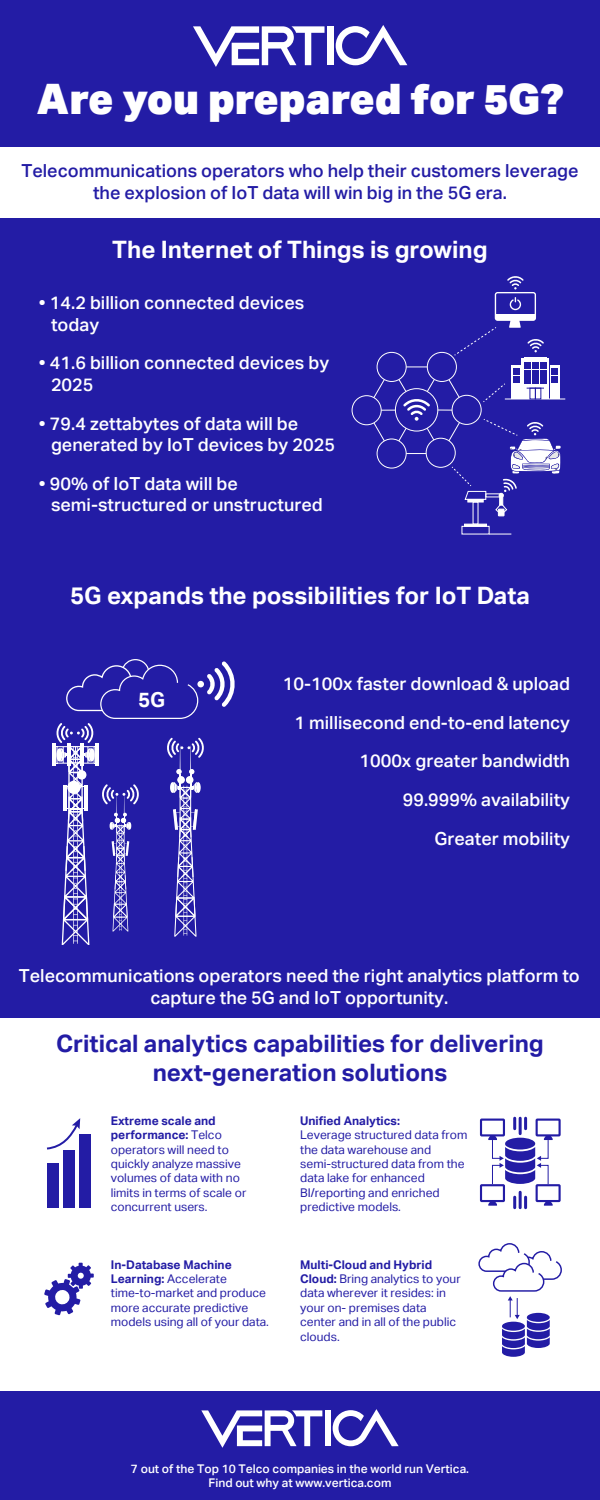
<style>
.page{position:relative;width:600px;height:1500px;background:#fff}
.page>*{position:absolute;margin:0;border:0;box-sizing:border-box;transform-origin:0 0}
.t1{font:900 42px "Aktiv Grotesk";letter-spacing:-.005em;color:#fff}
.t2{font:700 24px/28.8px "Aktiv Grotesk";color:#231ca5;text-align:center}
.t3{font:700 24px "Aktiv Grotesk";color:#fff}
.t4{font:700 20.6px "Aktiv Grotesk";color:#fff}
.t5{font:500 18px/21.6px "Aktiv Grotesk";color:#fff}
.t6{font:500 18px/21.6px "Aktiv Grotesk";color:#231ca5;text-align:center}
.t7{font:12px/14.4px "Aktiv Grotesk";color:#231ca5}
.t8{font:500 12px/14.4px "Aktiv Grotesk";color:#fff;text-align:center}
.t9{font:700 12px "Aktiv Grotesk";color:#231ca5}
.s1{font-weight:700}
</style>
<div class="page">
<div style="left:0;top:0;width:600px;height:146px;background:#231ca5"></div>
<div style="left:0;top:218px;width:600px;height:315px;background:#231ca5"></div>
<div style="left:0;top:524px;width:600px;height:493px;background:#231ca5"></div>
<div style="left:0;top:1392px;width:600px;height:108px;background:#231ca5"></div>
<div style="left:325px;top:1410px;width:6px;height:36px;background:#fff"></div>
<svg style="left:201px;top:1410px;width:121px;height:38px"></svg>
<svg style="left:333px;top:1409px;width:66px;height:37px"></svg>
<div style="left:327px;top:26px;width:6px;height:39px;background:#fff"></div>
<svg style="left:193px;top:26px;width:132px;height:41px"></svg>
<svg style="left:336px;top:25px;width:71px;height:40px"></svg>
<div style="left:352px;top:395px;width:30px;height:30px;border:1px solid #fff;border-radius:50%"></div>
<hr style="left:505px;top:399px;width:60px;height:1px;background:#fff">
<div style="left:464px;top:524px;width:23px;height:3px;background:#fff;border:1px solid #fff"></div>
<div style="left:473px;top:502px;width:5px;height:23px;border:1px solid #fff"></div>
<div style="left:498px;top:509px;width:6px;height:7px;border:1px solid #fff"></div>
<svg style="left:489px;top:534px;width:22px;height:1px"></svg>
<hr style="left:52px;top:743px;width:3px;height:23px;background:#fff">
<svg style="left:55px;top:659px;width:180px;height:286px"></svg>
<svg style="left:365px;top:276px;width:196px;height:238px"></svg>
<svg style="left:480px;top:1118px;width:81px;height:90px"></svg>
<svg style="left:478px;top:1243px;width:84px;height:114px"></svg>
<svg style="left:44px;top:1263px;width:50px;height:52px"></svg>
<div style="left:47px;top:1163px;width:12px;height:45px;background:#231ca5"></div>
<div style="left:63px;top:1151px;width:12px;height:57px;background:#231ca5"></div>
<div style="left:79px;top:1134px;width:12px;height:74px;background:#231ca5"></div>
<svg style="left:47px;top:1118px;width:33px;height:33px"></svg>
<h1 class="t1" style="left:37px;top:71px;width:529px">Are you prepared for 5G?</h1>
<h3 class="t6" style="left:21px;top:160px;width:559px">Telecommunications operators who help their customers leverage the explosion of IoT data will win big in the 5G era.</h3>
<h2 class="t3" style="left:112px;top:235px;width:377px">The Internet of Things is growing</h2>
<h3 class="t5" style="left:51px;top:292px;width:255px;text-indent:-12px">• 14.2 billion connected devices today</h3>
<h3 class="t5" style="left:51px;top:352px;width:280px;text-indent:-12px">• 41.6 billion connected devices by<br>2025</h3>
<h3 class="t5" style="left:51px;top:413px;width:286px;text-indent:-12px">• 79.4 zettabytes of data will be generated by IoT devices by 2025</h3>
<h3 class="t5" style="left:51px;top:473px;width:273px;text-indent:-12px">• 90% of IoT data will be semi-structured or unstructured</h3>
<h2 class="t3" style="left:70px;top:582px;width:461px">5G expands the possibilities for IoT Data</h2>
<h3 class="t4" style="left:138px;top:688px;width:29px">5G</h3>
<h3 class="t5" style="left:283px;top:665px;width:289px;line-height:38.6px;text-align:right">10-100x faster download &amp; upload<br>1 millisecond end-to-end latency<br>1000x greater bandwidth<br>99.999% availability<br>Greater mobility</h3>
<h3 class="t5" style="left:19px;top:965px;width:563px;text-align:center">Telecommunications operators need the right analytics platform to capture the 5G and IoT opportunity.</h3>
<h2 class="t2" style="left:56px;top:1029px;width:489px">Critical analytics capabilities for delivering next-generation solutions</h2>
<p class="t7" style="left:111px;top:1113px;width:137px"><span class="s1">Extreme scale and performance:</span> Telco operators will need to quickly analyze massive volumes of data with no limits in terms of scale or concurrent users.</p>
<p class="t9" style="left:300px;top:1114px;width:101px">Unified Analytics:</p>
<p class="t7" style="left:300px;top:1128px;width:169px">Leverage structured data from the data warehouse and semi-structured data from the data lake for enhanced<br>BI/reporting and enriched predictive models.</p>
<p class="t7" style="left:111px;top:1257px;width:160px"><span class="s1">In-Database Machine<br>Learning:</span> Accelerate time-to-market and produce more accurate predictive models using all of your data.</p>
<p class="t7" style="left:300px;top:1257px;width:162px"><span class="s1">Multi-Cloud and Hybrid<br>Cloud:</span> Bring analytics to your data wherever it resides: in your on- premises data center and in all of the public clouds.</p>
<p class="t8" style="left:131px;top:1461px;width:340px">7 out of the Top 10 Telco companies in the world run Vertica.<br>Find out why at www.vertica.com</p>
</div>
